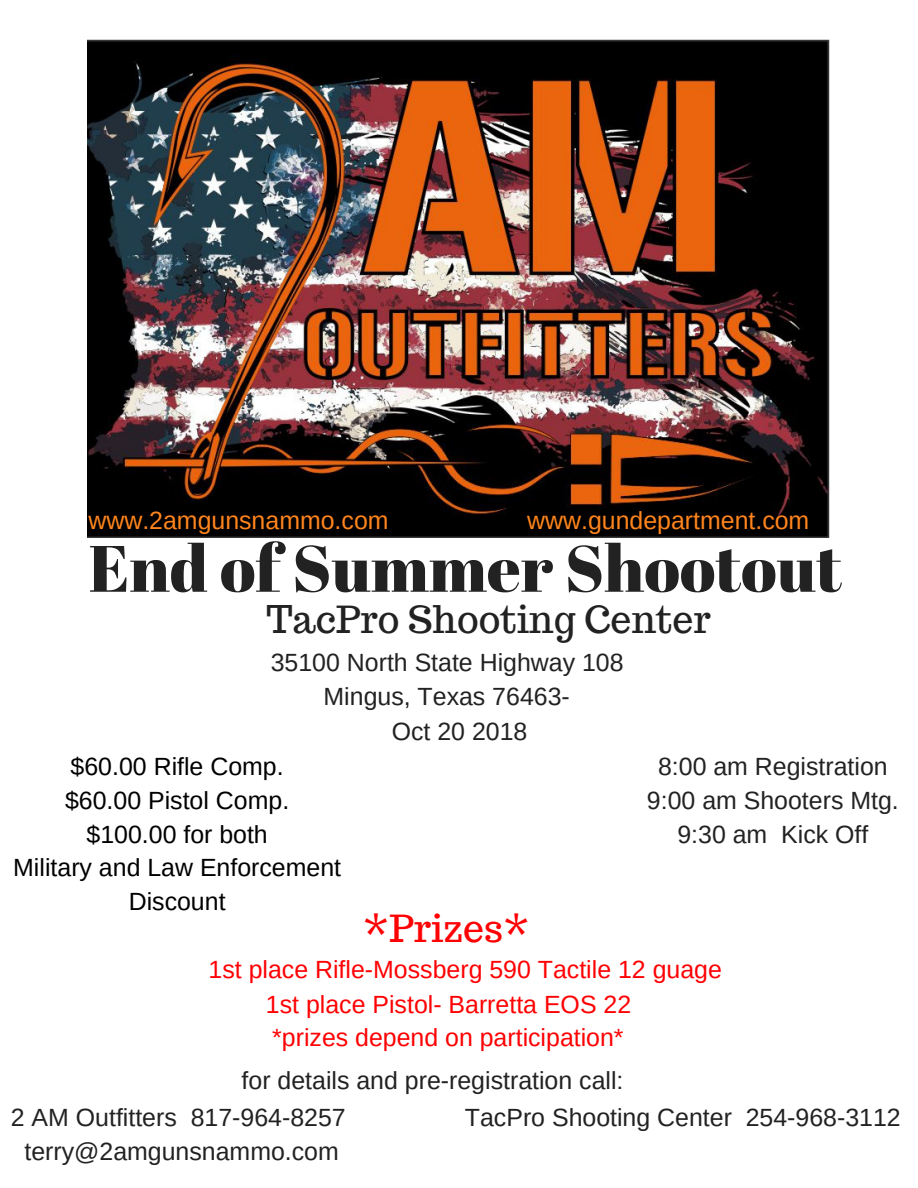
<style>
.page{position:relative;width:918px;height:1188px;background:#fff}
.page>*{position:absolute;margin:0;border:0;box-sizing:border-box;transform-origin:0 0}
.t1{font:65.4px "Abril Fatface";color:#222}
.t2{font:37.35px "Trocchi";color:#222}
.t3{font:37.35px "Trocchi";color:#ff0003}
.t4{font:24.9px/33.8px "Arimo";color:#222;text-align:center}
.t5{font:24.9px "Arimo";color:#ff0003}
.t6{font:24.9px/33.8px "Arimo";color:#000;text-align:center}
.t7{font:24.9px "Arimo";color:#ff851d}
</style>
<div class="page">
<img style="left:88px;top:39px;width:741px;height:499px">
<p class="t7" style="left:527px;top:506px;width:284px">www.gundepartment.com</p>
<p class="t7" style="left:88px;top:506px;width:302px">www.2amgunsnammo.com</p>
<h1 class="t1" style="left:89px;top:523px;width:755px">End of Summer Shootout</h1>
<h2 class="t2" style="left:266px;top:595px;width:446px">TacPro Shooting Center</h2>
<p class="t4" style="left:271px;top:644px;width:354px;line-height:34.8px">35100 North State Highway 108<br>Mingus, Texas 76463-</p>
<p class="t4" style="left:392px;top:715px;width:137px">Oct 20 2018</p>
<p class="t6" style="left:13px;top:750px;width:329px">$60.00 Rifle Comp.<br>$60.00 Pistol Comp.<br>$100.00 for both<br>Military and Law Enforcement<br>Discount</p>
<p class="t4" style="left:647px;top:750px;width:253px">8:00 am Registration<br>9:00 am Shooters Mtg.<br>9:30 am Kick Off</p>
<h2 class="t3" style="left:363px;top:904px;width:168px">*Prizes*</h2>
<p class="t5" style="left:209px;top:955px;width:515px">1st place Rifle-Mossberg 590 Tactile 12 guage</p>
<p class="t5" style="left:266px;top:990px;width:367px">1st place Pistol- Barretta EOS 22</p>
<p class="t5" style="left:272px;top:1024px;width:353px">*prizes depend on participation*</p>
<p class="t4" style="left:242px;top:1063px;width:383px">for details and pre-registration call:</p>
<p class="t4" style="left:11px;top:1101px;width:336px">2 AM Outfitters 817-964-8257</p>
<p class="t4" style="left:465px;top:1101px;width:437px">TacPro Shooting Center 254-968-3112</p>
<p class="t4" style="left:25px;top:1134px;width:316px">terry@2amgunsnammo.com</p>
</div>
